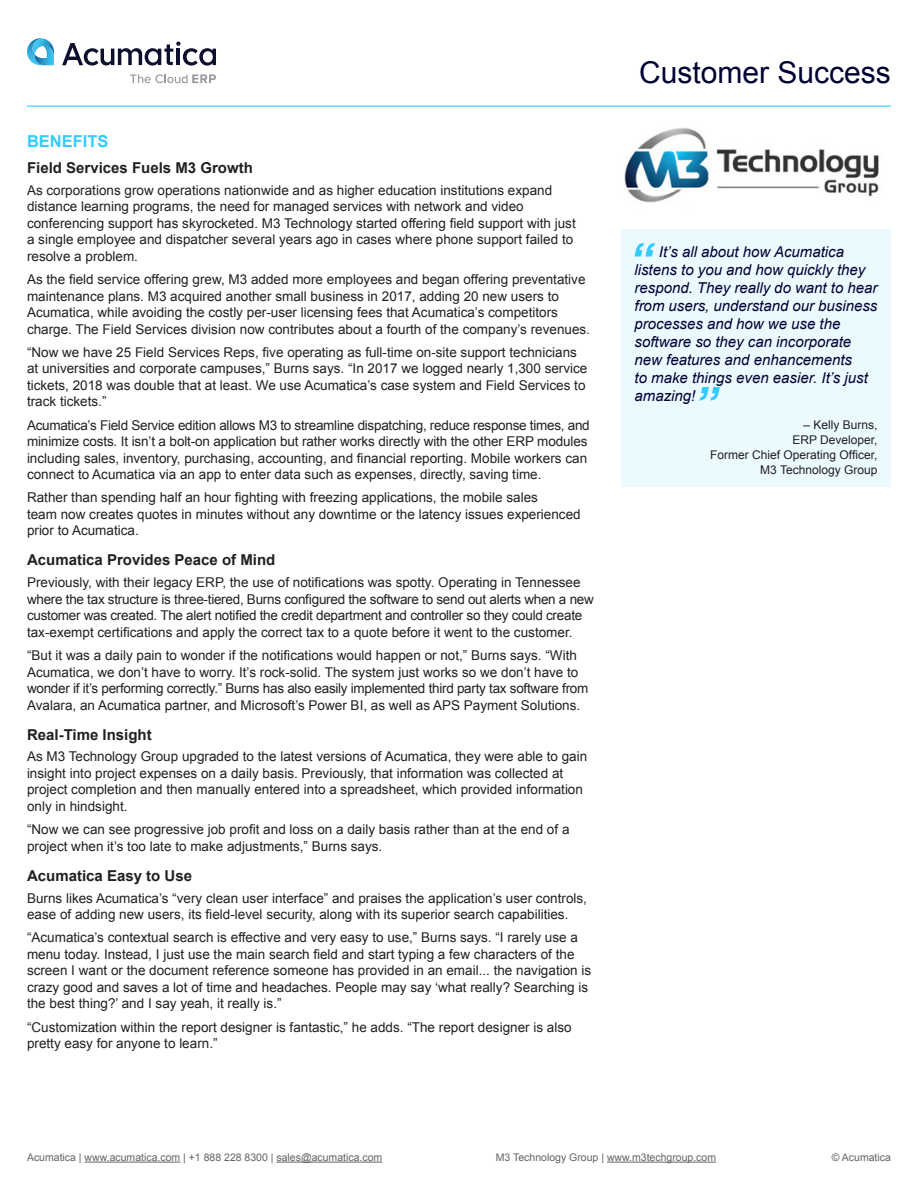
<style>
.page{position:relative;width:918px;height:1188px;background:#fff}
.page>*{position:absolute;margin:0;border:0;box-sizing:border-box;transform-origin:0 0}
.t1{font:30px "Arial";color:#003}
.Subhead{font:700 16.5px "Arial";color:#3cf}
.t2{font:italic 15px/18px "Arial";color:#003}
.Sub_Subhead{font:700 15px "Arial";color:#231f20}
.Body_Copy{font:13.5px/16.5px "Arial";color:#231f20}
.Body_Copy-2{font:13.5px/16.5px "Arial";letter-spacing:-.02em;color:#231f20}
.Quote_Author{font:12px/15px "Arial";color:#231f20;text-align:right}
.t3{font:10.5px "Arial";color:#636366}
</style>
<div class="page">
<hr style="left:27px;top:106px;width:864px;height:1px;background:#3cf">
<svg style="left:62px;top:42px;width:154px;height:24px"></svg>
<svg style="left:27px;top:38px;width:27px;height:27px"></svg>
<svg style="left:130px;top:74px;width:86px;height:9px"></svg>
<hr style="left:85px;top:1162px;width:95px;height:1px;background:#636366">
<hr style="left:277px;top:1162px;width:105px;height:1px;background:#636366">
<div style="left:621px;top:230px;width:270px;height:258px;background:#ebfaff"></div>
<svg style="left:634px;top:243px;width:21px;height:14px"></svg>
<svg style="left:700px;top:387px;width:20px;height:14px"></svg>
<img style="left:624px;top:128px;width:255px;height:75px">
<hr style="left:607px;top:1162px;width:109px;height:1px;background:#636366">
<p class="Subhead" style="left:27px;top:130px;width:83px">BENEFITS</p>
<p class="Sub_Subhead" style="left:27px;top:158px;width:227px">Field Services Fuels M3 Growth</p>
<p class="Body_Copy" style="left:27px;top:182px;width:550px">As corporations grow operations nationwide and as higher education institutions expand distance learning programs, the need for managed services with network and video conferencing support has skyrocketed. M3 Technology started offering field support with just a single employee and dispatcher several years ago in cases where phone support failed to resolve a problem.</p>
<p class="Body_Copy" style="left:27px;top:271px;width:565px">As the field service offering grew, M3 added more employees and began offering preventative maintenance plans. M3 acquired another small business in 2017, adding 20 new users to Acumatica, while avoiding the costly per-user licensing fees that Acumatica’s competitors charge. The Field Services division now contributes about a fourth of the company’s revenues.</p>
<p class="Body_Copy" style="left:27px;top:344px;width:562px">“Now we have 25 Field Services Reps, five operating as full-time on-site support technicians at universities and corporate campuses,” Burns says. “In 2017 we logged nearly 1,300 service tickets, 2018 was double that at least. We use Acumatica’s case system and Field Services to track tickets.”</p>
<p class="Body_Copy" style="left:27px;top:417px;width:564px">Acumatica’s Field Service edition allows M3 to streamline dispatching, reduce response times, and minimize costs. It isn’t a bolt-on application but rather works directly with the other ERP modules including sales, inventory, purchasing, accounting, and financial reporting. Mobile workers can connect to Acumatica via an app to enter data such as expenses, directly, saving time.</p>
<p class="Body_Copy" style="left:27px;top:490px;width:555px">Rather than spending half an hour fighting with freezing applications, the mobile sales<br>team now creates quotes in minutes without any downtime or the latency issues experienced prior to Acumatica.</p>
<p class="Sub_Subhead" style="left:27px;top:550px;width:250px">Acumatica Provides Peace of Mind</p>
<p class="Body_Copy-2" style="left:27px;top:574px;width:568px">Previously, with their legacy ERP, the use of notifications was spotty. Operating in Tennessee where the tax structure is three-tiered, Burns configured the software to send out alerts when a new customer was created. The alert notified the credit department and controller so they could create tax-exempt certifications and apply the correct tax to a quote before it went to the customer.</p>
<p class="Body_Copy" style="left:27px;top:647px;width:563px">“But it was a daily pain to wonder if the notifications would happen or not,” Burns says. “With Acumatica, we don’t have to worry. It’s rock-solid. The system just works so we don’t have to wonder if it’s performing correctly.” Burns has also easily implemented third party tax software from Avalara, an Acumatica partner, and Microsoft’s Power BI, as well as APS Payment Solutions.</p>
<p class="Sub_Subhead" style="left:27px;top:724px;width:126px">Real-Time Insight</p>
<p class="Body_Copy" style="left:27px;top:749px;width:562px">As M3 Technology Group upgraded to the latest versions of Acumatica, they were able to gain insight into project expenses on a daily basis. Previously, that information was collected at project completion and then manually entered into a spreadsheet, which provided information only in hindsight.</p>
<p class="Body_Copy" style="left:27px;top:821px;width:544px">“Now we can see progressive job profit and loss on a daily basis rather than at the end of a project when it’s too late to make adjustments,” Burns says.</p>
<p class="Sub_Subhead" style="left:27px;top:866px;width:167px">Acumatica Easy to Use</p>
<p class="Body_Copy" style="left:27px;top:890px;width:562px">Burns likes Acumatica’s “very clean user interface” and praises the application’s user controls, ease of adding new users, its field-level security, along with its superior search capabilities.</p>
<p class="Body_Copy" style="left:27px;top:929px;width:566px">“Acumatica’s contextual search is effective and very easy to use,” Burns says. “I rarely use a menu today. Instead, I just use the main search field and start typing a few characters of the screen I want or the document reference someone has provided in an email... the navigation is crazy good and saves a lot of time and headaches. People may say ‘what really? Searching is the best thing?’ and I say yeah, it really is.”</p>
<p class="Body_Copy" style="left:27px;top:1019px;width:546px">“Customization within the report designer is fantastic,” he adds. “The report designer is also pretty easy for anyone to learn.”</p>
<h1 class="t1" style="left:639px;top:53px;width:253px">Customer Success</h1>
<p class="t2" style="left:634px;top:242px;width:244px;text-indent:24px">It’s all about how Acumatica listens to you and how quickly they respond. They really do want to hear from users, understand our business processes and how we use the software so they can incorporate new features and enhancements<br>to make things even easier. It’s just amazing!</p>
<p class="Quote_Author" style="left:710px;top:417px;width:169px">– Kelly Burns,<br>ERP Developer,<br>Former Chief Operating Officer,<br>M3 Technology Group</p>
<p class="t3" style="left:27px;top:1150px;width:357px">Acumatica | www.acumatica.com | +1 888 228 8300 | sales@acumatica.com</p>
<p class="t3" style="left:832px;top:1150px;width:61px">© Acumatica</p>
<p class="t3" style="left:496px;top:1150px;width:222px">M3 Technology Group | www.m3techgroup.com</p>
</div>
